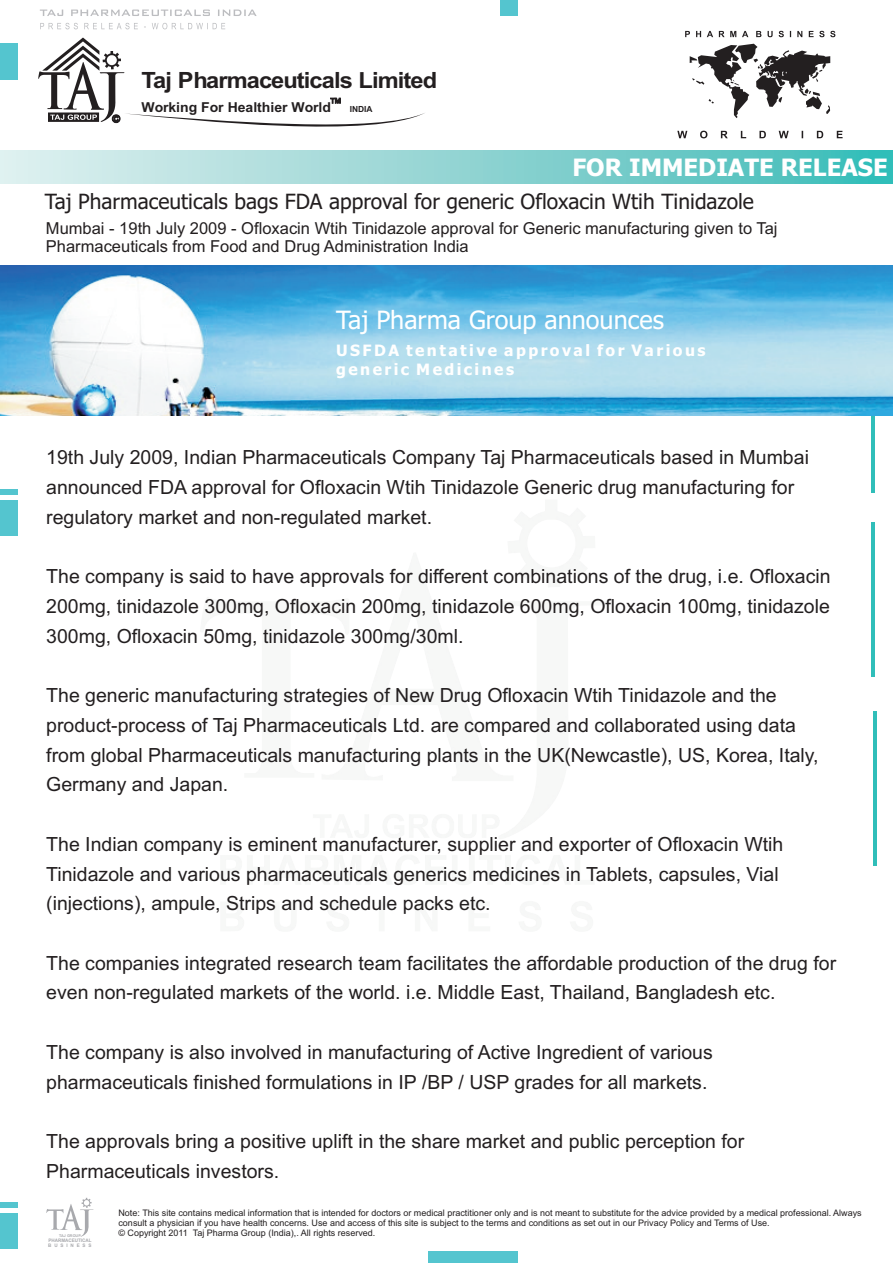
<style>
.page{position:relative;width:893px;height:1263px;background:#fff}
.page>*{position:absolute;margin:0;border:0;box-sizing:border-box;transform-origin:0 0}
.t1{font:25.2px "Tahoma";color:#fff}
.t2{font:700 24px "Tahoma";color:#fff}
.t3{font:700 22.35px "Arial";letter-spacing:-.04em;color:#231f20;scale:1.05 1}
.t4{font:21px "Tahoma";color:#231f20}
.t5{font:19.5px/29.7px "Arial";color:#231f20}
.t6{font:16.5px/18.5px "Arial";color:#231f20}
.t7{font:700 15.6px/18.9px "Tahoma";letter-spacing:.155em;color:#fff}
.t8{font:700 13.65px "Arial";color:#231f20}
.t9{font:9px/10.1px "Arial";color:#231f20}
.t10{font:700 8.4px "Arial";color:#231f20}
.t11{font:700 4.8px/5.4px "Arial";color:#a8a9ad;scale:.96 1}
.t12{font:700 3.75px "Arial";color:#a8a9ad}
</style>
<div class="page">
<hr style="left:871px;top:338px;width:4px;height:155px;background:#30beb9">
<svg style="left:40px;top:10px;width:217px;height:6px"></svg>
<svg style="left:40px;top:23px;width:185px;height:6px"></svg>
<img style="left:0;top:151px;width:893px;height:32px">
<svg style="left:690px;top:44px;width:140px;height:74px"></svg>
<svg style="left:677px;top:131px;width:166px;height:7px"></svg>
<svg style="left:685px;top:31px;width:150px;height:6px"></svg>
<div style="left:500px;top:0;width:18px;height:16px;background:#54c5cf"></div>
<div style="left:428px;top:1250px;width:90px;height:13px;background:#54c5cf"></div>
<svg style="left:38px;top:38px;width:387px;height:89px"></svg>
<div style="left:0;top:43px;width:17px;height:37px;background:#54c5cf"></div>
<div style="left:0;top:489px;width:17px;height:5px;background:#54c5cf"></div>
<div style="left:0;top:500px;width:17px;height:36px;background:#54c5cf"></div>
<img style="left:0;top:265px;width:893px;height:151px">
<hr style="left:871px;top:522px;width:4px;height:155px;background:#30beb9">
<hr style="left:873px;top:711px;width:3px;height:155px;background:#30beb9">
<svg style="left:46px;top:1198px;width:48px;height:39px"></svg>
<div style="left:0;top:1202px;width:18px;height:5px;background:#54c5cf"></div>
<div style="left:0;top:1214px;width:18px;height:35px;background:#54c5cf"></div>
<p class="t3" style="left:142px;top:72px;width:283px">Taj Pharmaceuticals Limited</p>
<p class="t8" style="left:142px;top:102px;width:191px">Working For Healthier World</p>
<p class="t10" style="left:350px;top:106px;width:24px">INDIA</p>
<p class="t2" style="left:572px;top:157px;width:317px">FOR IMMEDIATE RELEASE</p>
<p class="t4" style="left:45px;top:193px;width:711px">Taj Pharmaceuticals bags FDA approval for generic Ofloxacin Wtih Tinidazole</p>
<p class="t6" style="left:46px;top:220px;width:733px">Mumbai - 19th July 2009 - Ofloxacin Wtih Tinidazole approval for Generic manufacturing given to Taj<br>Pharmaceuticals from Food and Drug Administration India</p>
<p class="t1" style="left:336px;top:310px;width:329px">Taj Pharma Group announces</p>
<p class="t7" style="left:336px;top:342px;width:371px">USFDA tentative approval for Various generic Medicines</p>
<p class="t5" style="left:46px;top:444px;width:764px">19th July 2009, Indian Pharmaceuticals Company Taj Pharmaceuticals based in Mumbai announced FDA approval for Ofloxacin Wtih Tinidazole Generic drug manufacturing for regulatory market and non-regulated market.</p>
<p class="t5" style="left:46px;top:563px;width:786px;text-align:justify">The company is said to have approvals for different combinations of the drug, i.e. Ofloxacin 200mg, tinidazole 300mg, Ofloxacin 200mg, tinidazole 600mg, Ofloxacin 100mg, tinidazole 300mg, Ofloxacin 50mg, tinidazole 300mg/30ml.</p>
<p class="t5" style="left:46px;top:682px;width:774px">The generic manufacturing strategies of New Drug Ofloxacin Wtih Tinidazole and the product-process of Taj Pharmaceuticals Ltd. are compared and collaborated using data from global Pharmaceuticals manufacturing plants in the UK(Newcastle), US, Korea, Italy, Germany and Japan.</p>
<p class="t5" style="left:46px;top:831px;width:739px">The Indian company is eminent manufacturer, supplier and exporter of Ofloxacin Wtih<br>Tinidazole and various pharmaceuticals generics medicines in Tablets, capsules, Vial (injections), ampule, Strips and schedule packs etc.</p>
<p class="t5" style="left:46px;top:950px;width:791px">The companies integrated research team facilitates the affordable production of the drug for even non-regulated markets of the world. i.e. Middle East, Thailand, Bangladesh etc.</p>
<p class="t5" style="left:46px;top:1039px;width:668px">The company is also involved in manufacturing of Active Ingredient of various pharmaceuticals finished formulations in IP /BP / USP grades for all markets.</p>
<p class="t5" style="left:46px;top:1128px;width:699px">The approvals bring a positive uplift in the share market and public perception for<br>Pharmaceuticals investors.</p>
<p class="t9" style="left:118px;top:1209px;width:745px">Note: This site contains medical information that is intended for doctors or medical practitioner only and is not meant to substitute for the advice provided by a medical professional. Always consult a physician if you have health concerns. Use and access of this site is subject to the terms and conditions as set out in our Privacy Policy and Terms of Use.</p>
<p class="t12" style="left:59px;top:1234px;width:23px">TAJ GROUP</p>
<p class="t9" style="left:118px;top:1229px;width:258px">© Copyright 2011 Taj Pharma Group (India),. All rights reserved.</p>
<p class="t11" style="left:48px;top:1238px;width:47px">PHARMACEUTICAL<br>B U S I N E S S</p>
</div>
